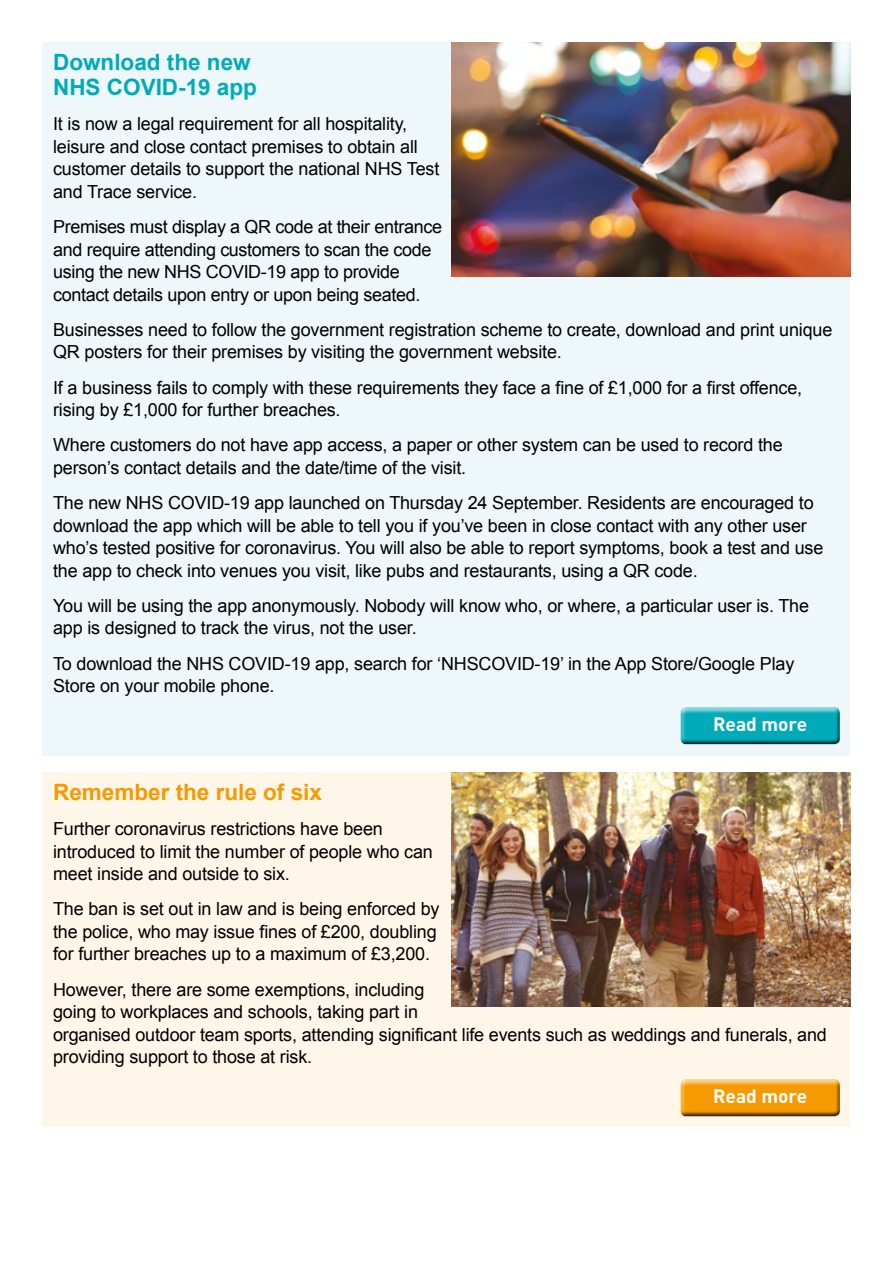
<style>
.page{position:relative;width:893px;height:1263px;background:#fff}
.page>*{position:absolute;margin:0;border:0;box-sizing:border-box;transform-origin:0 0}
.t1{font:700 22.5px/25.5px "Arial";color:#00abb9}
.t2{font:700 22.5px "Arial";color:#f59a00}
.t3{font:700 19.2px "DINOT";color:#fff}
.t4{font:18px/22.5px "Arial";letter-spacing:-.01em;color:#000}
</style>
<div class="page">
<div style="left:43px;top:773px;width:807px;height:354px;background:#fff6ea"></div>
<div style="left:677px;top:1078px;width:168px;height:39px;background:#000;opacity:.75"></div>
<img style="left:452px;top:773px;width:398px;height:234px">
<div style="left:43px;top:43px;width:807px;height:713px;background:#eef7f9"></div>
<div style="left:677px;top:706px;width:168px;height:39px;background:#000;opacity:.75"></div>
<img style="left:452px;top:43px;width:398px;height:233px">
<p class="t1" style="left:53px;top:50px;width:205px">Download the new<br>NHS COVID-19 app</p>
<p class="t4" style="left:53px;top:113px;width:388px">It is now a legal requirement for all hospitality, leisure and close contact premises to obtain all customer details to support the national NHS Test and Trace service.</p>
<p class="t4" style="left:53px;top:216px;width:390px">Premises must display a QR code at their entrance and require attending customers to scan the code using the new NHS COVID-19 app to provide contact details upon entry or upon being seated.</p>
<p class="t4" style="left:53px;top:318px;width:781px">Businesses need to follow the government registration scheme to create, download and print unique<br>QR posters for their premises by visiting the government website.</p>
<p class="t4" style="left:53px;top:376px;width:751px">If a business fails to comply with these requirements they face a fine of £1,000 for a first offence, rising by £1,000 for further breaches.</p>
<p class="t4" style="left:53px;top:434px;width:731px">Where customers do not have app access, a paper or other system can be used to record the person’s contact details and the date/time of the visit.</p>
<p class="t4" style="left:53px;top:492px;width:772px">The new NHS COVID-19 app launched on Thursday 24 September. Residents are encouraged to download the app which will be able to tell you if you’ve been in close contact with any other user who’s tested positive for coronavirus. You will also be able to report symptoms, book a test and use the app to check into venues you visit, like pubs and restaurants, using a QR code.</p>
<p class="t4" style="left:53px;top:594px;width:757px">You will be using the app anonymously. Nobody will know who, or where, a particular user is. The app is designed to track the virus, not the user.</p>
<p class="t4" style="left:53px;top:652px;width:743px">To download the NHS COVID-19 app, search for ‘NHSCOVID-19’ in the App Store/Google Play<br>Store on your mobile phone.</p>
<p class="t3" style="left:713px;top:711px;width:96px">Read more</p>
<p class="t2" style="left:53px;top:777px;width:270px">Remember the rule of six</p>
<p class="t4" style="left:53px;top:818px;width:381px">Further coronavirus restrictions have been introduced to limit the number of people who can meet inside and outside to six.</p>
<p class="t4" style="left:53px;top:898px;width:388px">The ban is set out in law and is being enforced by the police, who may issue fines of £200, doubling for further breaches up to a maximum of £3,200.</p>
<p class="t4" style="left:53px;top:978px;width:775px">However, there are some exemptions, including<br>going to workplaces and schools, taking part in<br>organised outdoor team sports, attending significant life events such as weddings and funerals, and providing support to those at risk.</p>
<p class="t3" style="left:713px;top:1083px;width:96px">Read more</p>
</div>
